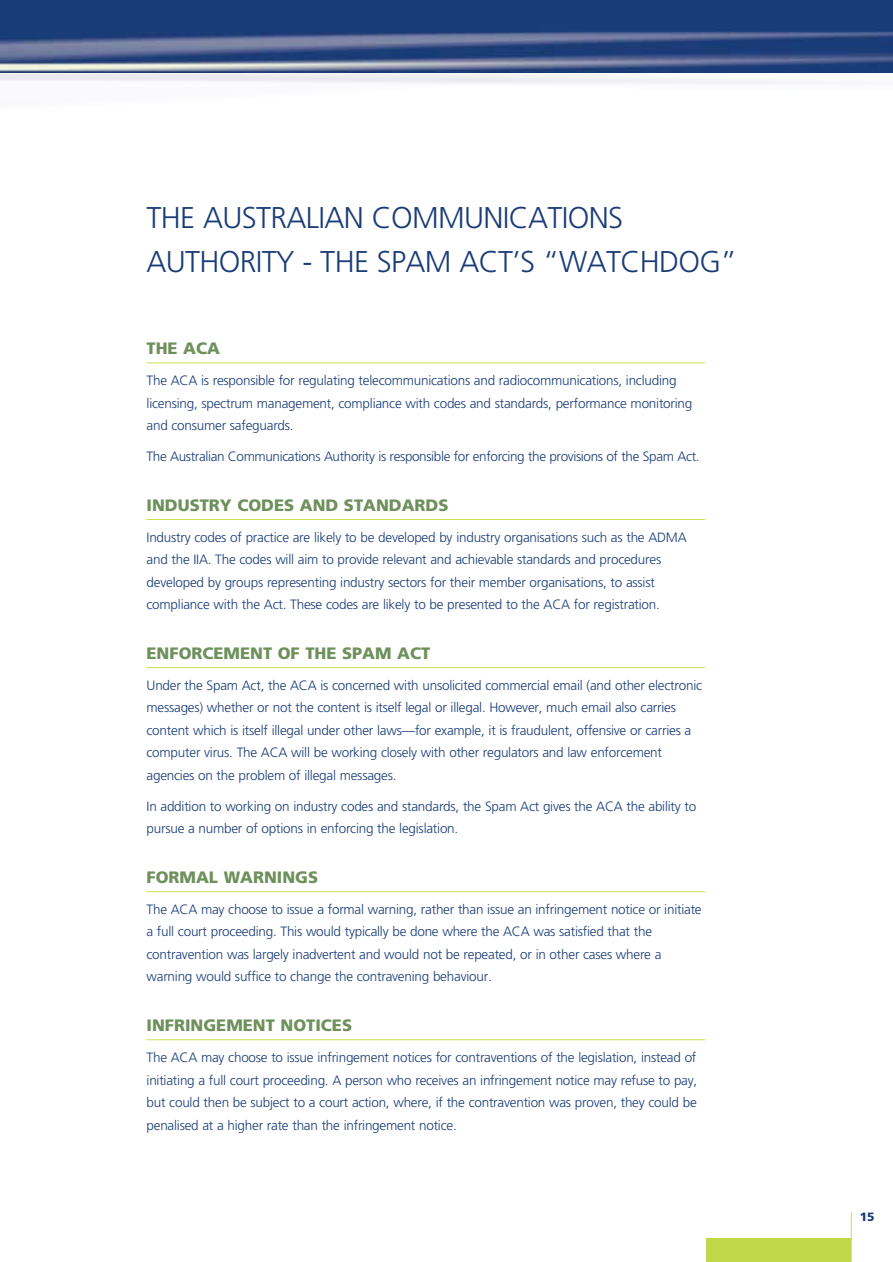
<style>
.page{position:relative;width:893px;height:1262px;background:#fff}
.page>*{position:absolute;margin:0;border:0;box-sizing:border-box;transform-origin:0 0}
.t1{font:300 30px/43.5px "Frutiger LT Std";letter-spacing:-.02em;color:#1a3c77}
.t2{font:900 16.5px "Frutiger LT Std";color:#6e905b}
.t3{font:300 13.5px/22.5px "Frutiger LT Std";letter-spacing:-.015em;color:#1a3c77}
.t4{font:900 12px "Frutiger LT Std";color:#1a3c77}
</style>
<div class="page">
<hr style="left:146px;top:363px;width:559px;height:1px;background:#cde053">
<hr style="left:146px;top:519px;width:559px;height:1px;background:#cde053">
<hr style="left:146px;top:667px;width:559px;height:1px;background:#cde053">
<hr style="left:146px;top:891px;width:559px;height:1px;background:#cde053">
<hr style="left:146px;top:1039px;width:559px;height:1px;background:#cde053">
<div style="left:706px;top:1237px;width:145px;height:24px;background:#c0d749"></div>
<img style="left:0;top:72px;width:892px;height:12px">
<svg style="left:0;top:0;width:892px;height:72px;background:#365084"></svg>
<hr style="left:851px;top:1212px;width:1px;height:49px;background:#cde053">
<h1 class="t1" style="left:146px;top:196px;width:592px">THE AUSTRALIAN COMMUNICATIONS<br>AUTHORITY - THE SPAM ACT’S “WATCHDOG”</h1>
<p class="t2" style="left:146px;top:342px;width:75px">THE ACA</p>
<p class="t3" style="left:146px;top:369px;width:547px">The ACA is responsible for regulating telecommunications and radiocommunications, including licensing, spectrum management, compliance with codes and standards, performance monitoring and consumer safeguards.</p>
<p class="t3" style="left:146px;top:445px;width:554px">The Australian Communications Authority is responsible for enforcing the provisions of the Spam Act.</p>
<p class="t2" style="left:146px;top:499px;width:303px">INDUSTRY CODES AND STANDARDS</p>
<p class="t3" style="left:146px;top:525px;width:541px">Industry codes of practice are likely to be developed by industry organisations such as the ADMA and the IIA. The codes will aim to provide relevant and achievable standards and procedures developed by groups representing industry sectors for their member organisations, to assist compliance with the Act. These codes are likely to be presented to the ACA for registration.</p>
<p class="t2" style="left:146px;top:647px;width:285px">ENFORCEMENT OF THE SPAM ACT</p>
<p class="t3" style="left:146px;top:673px;width:557px">Under the Spam Act, the ACA is concerned with unsolicited commercial email (and other electronic messages) whether or not the content is itself legal or illegal. However, much email also carries content which is itself illegal under other laws—for example, it is fraudulent, offensive or carries a computer virus. The ACA will be working closely with other regulators and law enforcement agencies on the problem of illegal messages.</p>
<p class="t3" style="left:146px;top:794px;width:551px">In addition to working on industry codes and standards, the Spam Act gives the ACA the ability to pursue a number of options in enforcing the legislation.</p>
<p class="t2" style="left:146px;top:871px;width:173px">FORMAL WARNINGS</p>
<p class="t3" style="left:146px;top:897px;width:556px">The ACA may choose to issue a formal warning, rather than issue an infringement notice or initiate a full court proceeding. This would typically be done where the ACA was satisfied that the contravention was largely inadvertent and would not be repeated, or in other cases where a warning would suffice to change the contravening behaviour.</p>
<p class="t2" style="left:146px;top:1019px;width:207px">INFRINGEMENT NOTICES</p>
<p class="t3" style="left:146px;top:1045px;width:552px;text-align:justify">The ACA may choose to issue infringement notices for contraventions of the legislation, instead of initiating a full court proceeding. A person who receives an infringement notice may refuse to pay, but could then be subject to a court action, where, if the contravention was proven, they could be penalised at a higher rate than the infringement notice.</p>
<p class="t4" style="left:859px;top:1212px;width:16px">15</p>
</div>
